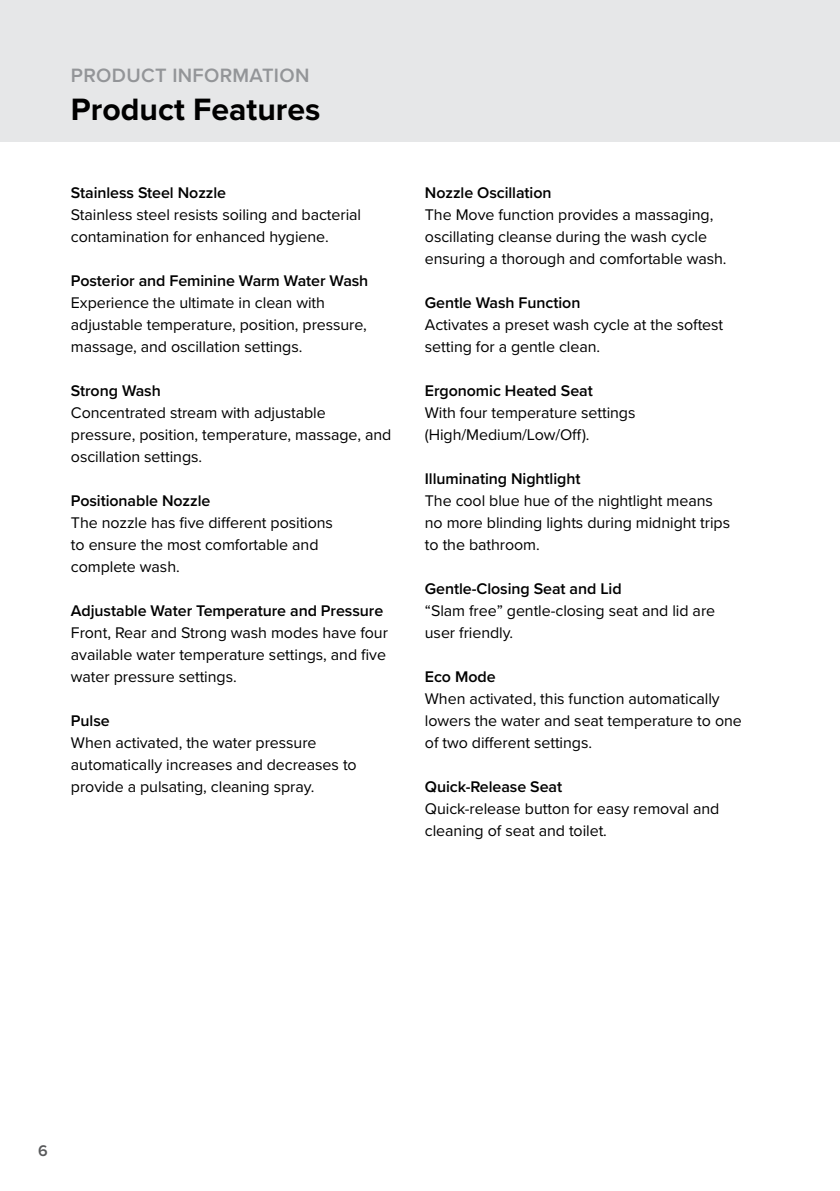
<style>
.page{position:relative;width:840px;height:1191px;background:#fff}
.page>*{position:absolute;margin:0;border:0;box-sizing:border-box;transform-origin:0 0}
.t1{font:700 32px "Proxima Nova";color:#000}
.t2{font:600 20px "Proxima Nova";letter-spacing:.015em;color:#939598}
.t3{font:16px/22px "Proxima Nova";letter-spacing:-.005em;color:#000}
.t4{font:600 16px "Proxima Nova";letter-spacing:-.005em;color:#000}
.t5{font:600 16px "Proxima Nova";color:#58595b}
</style>
<div class="page">
<div style="left:0;top:0;width:839px;height:142px;background:#e6e7e8"></div>
<p class="t2" style="left:71px;top:60px;width:240px">PRODUCT INFORMATION</p>
<h1 class="t1" style="left:71px;top:86px;width:251px">Product Features</h1>
<p class="t4" style="left:71px;top:181px;width:157px">Stainless Steel Nozzle</p>
<p class="t3" style="left:71px;top:203px;width:291px">Stainless steel resists soiling and bacterial contamination for enhanced hygiene.</p>
<p class="t4" style="left:71px;top:269px;width:299px">Posterior and Feminine Warm Water Wash</p>
<p class="t3" style="left:71px;top:291px;width:297px">Experience the ultimate in clean with adjustable temperature, position, pressure, massage, and oscillation settings.</p>
<p class="t4" style="left:71px;top:379px;width:91px">Strong Wash</p>
<p class="t3" style="left:71px;top:401px;width:322px">Concentrated stream with adjustable pressure, position, temperature, massage, and oscillation settings.</p>
<p class="t4" style="left:71px;top:489px;width:141px">Positionable Nozzle</p>
<p class="t3" style="left:71px;top:511px;width:263px">The nozzle has five different positions to ensure the most comfortable and complete wash.</p>
<p class="t4" style="left:71px;top:599px;width:314px">Adjustable Water Temperature and Pressure</p>
<p class="t3" style="left:71px;top:621px;width:318px;text-align:justify">Front, Rear and Strong wash modes have four available water temperature settings, and five water pressure settings.</p>
<p class="t4" style="left:71px;top:709px;width:40px">Pulse</p>
<p class="t3" style="left:71px;top:731px;width:287px">When activated, the water pressure automatically increases and decreases to provide a pulsating, cleaning spray.</p>
<p class="t4" style="left:424px;top:180px;width:128px">Nozzle Oscillation</p>
<p class="t3" style="left:424px;top:202px;width:303px">The Move function provides a massaging, oscillating cleanse during the wash cycle ensuring a thorough and comfortable wash.</p>
<p class="t4" style="left:424px;top:290px;width:157px">Gentle Wash Function</p>
<p class="t3" style="left:424px;top:312px;width:300px">Activates a preset wash cycle at the softest setting for a gentle clean.</p>
<p class="t4" style="left:424px;top:378px;width:169px">Ergonomic Heated Seat</p>
<p class="t3" style="left:424px;top:400px;width:212px">With four temperature settings (High/Medium/Low/Off).</p>
<p class="t4" style="left:424px;top:466px;width:157px">Illuminating Nightlight</p>
<p class="t3" style="left:424px;top:488px;width:306px">The cool blue hue of the nightlight means no more blinding lights during midnight trips to the bathroom.</p>
<p class="t4" style="left:424px;top:576px;width:198px">Gentle-Closing Seat and Lid</p>
<p class="t3" style="left:424px;top:598px;width:291px">“Slam free” gentle-closing seat and lid are user friendly.</p>
<p class="t4" style="left:424px;top:664px;width:72px">Eco Mode</p>
<p class="t3" style="left:424px;top:686px;width:318px">When activated, this function automatically lowers the water and seat temperature to one of two different settings.</p>
<p class="t4" style="left:424px;top:774px;width:139px">Quick-Release Seat</p>
<p class="t3" style="left:424px;top:796px;width:296px">Quick-release button for easy removal and cleaning of seat and toilet.</p>
<p class="t5" style="left:38px;top:1139px;width:11px">6</p>
</div>
